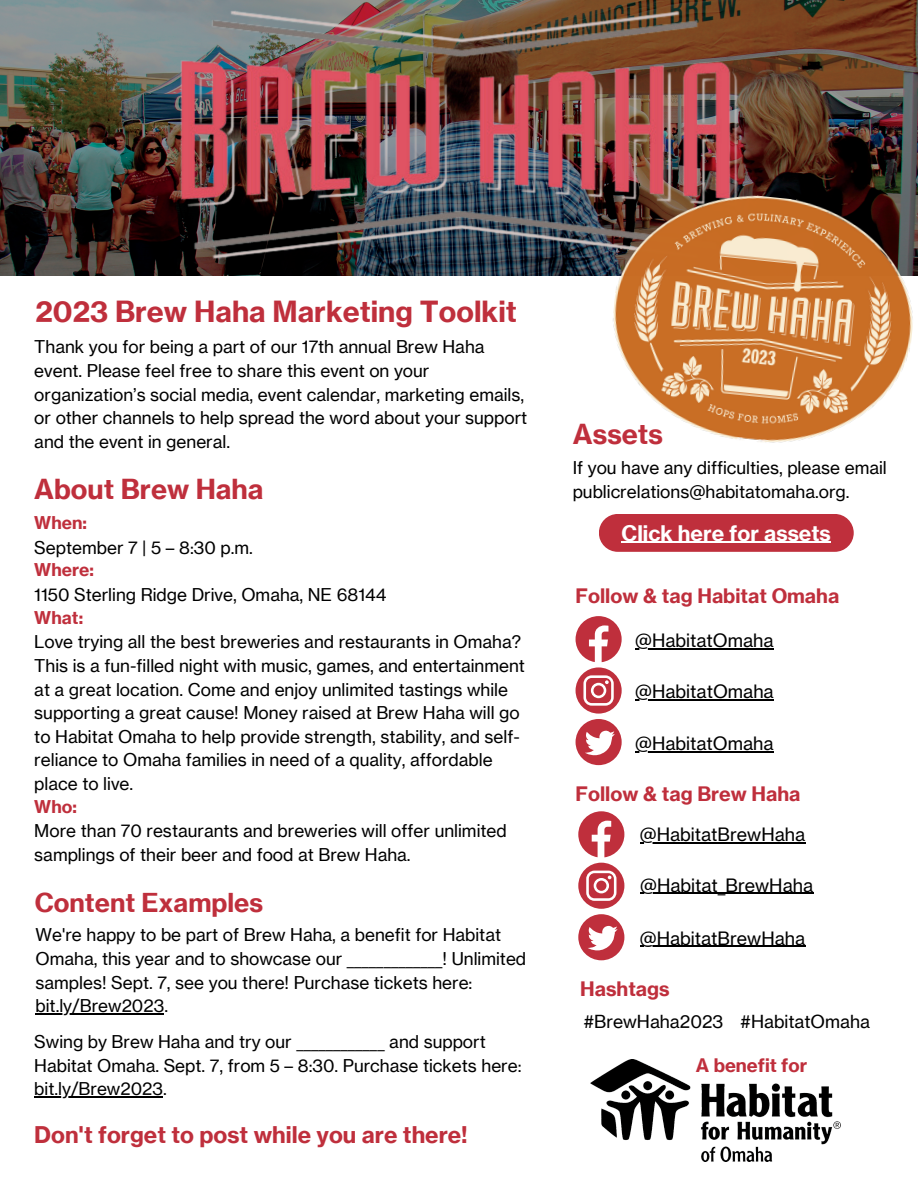
<style>
.page{position:relative;width:918px;height:1188px;background:#fff}
.page>*{position:absolute;margin:0;border:0;box-sizing:border-box;transform-origin:0 0}
.t1{font:28.5px "N Haas Grotesk TX Pro 75 Bd";color:#bf2f3c}
.t2{font:27px "N Haas Grotesk TX Pro 75 Bd";color:#bf2f3c}
.t3{font:25.5px "N Haas Grotesk TX Pro 75 Bd";color:#bf2f3c}
.t4{font:22.5px "N Haas Grotesk TX Pro 75 Bd";color:#bf2f3c}
.t5{font:21px "N Haas Grotesk TX Pro 75 Bd";color:#fff}
.t6{font:19.5px "N Haas Grotesk TX Pro 75 Bd";color:#bf2f3c}
.t7{font:18.3px "N Haas Grotesk TX Pro 75 Bd";color:#bf2f3c}
.t8{font:18px "N Haas Grotesk TX Pro 55 Rg";color:#000}
.t9{font:17.55px "N Haas Grotesk TX Pro 55 Rg";color:#000}
.t10{font:17.25px/23.7px "N Haas Grotesk TX Pro 55 Rg";color:#000}
.t11{font:17.25px "N Haas Grotesk TX Pro 75 Bd";color:#bf2f3c}
</style>
<div class="page">
<img style="left:0;top:0;width:918px;height:276px">
<img style="left:602px;top:182px;width:316px;height:261px">
<svg style="left:576px;top:616px;width:46px;height:149px"></svg>
<svg style="left:578px;top:811px;width:46px;height:46px"></svg>
<svg style="left:578px;top:863px;width:46px;height:97px"></svg>
<img style="left:590px;top:1060px;width:250px;height:101px">
<div style="left:599px;top:514px;width:255px;height:38px;background:#bf2f3c;border-radius:19px"></div>
<hr style="left:622px;top:542px;width:209px;height:1px;background:#fff">
<hr style="left:36px;top:1013px;width:128px;height:2px;background:#000">
<hr style="left:34px;top:1096px;width:129px;height:2px;background:#000">
<hr style="left:635px;top:648px;width:139px;height:1px;background:#000">
<hr style="left:635px;top:700px;width:139px;height:1px;background:#000">
<hr style="left:635px;top:751px;width:139px;height:1px;background:#000">
<hr style="left:640px;top:842px;width:165px;height:1px;background:#000">
<hr style="left:640px;top:893px;width:173px;height:1px;background:#000">
<hr style="left:640px;top:946px;width:165px;height:1px;background:#000">
<p class="t1" style="left:36px;top:294px;width:483px">2023 Brew Haha Marketing Toolkit</p>
<p class="t10" style="left:34px;top:335px;width:494px">Thank you for being a part of our 17th annual Brew Haha event. Please feel free to share this event on your organization’s social media, event calendar, marketing emails, or other channels to help spread the word about your support and the event in general.</p>
<p class="t2" style="left:34px;top:472px;width:231px">About Brew Haha</p>
<p class="t11" style="left:34px;top:512px;width:54px">When:</p>
<p class="t10" style="left:34px;top:536px;width:220px">September 7 | 5 – 8:30 p.m.</p>
<p class="t11" style="left:34px;top:559px;width:61px">Where:</p>
<p class="t10" style="left:34px;top:583px;width:354px">1150 Sterling Ridge Drive, Omaha, NE 68144</p>
<p class="t11" style="left:34px;top:606px;width:50px">What:</p>
<p class="t10" style="left:34px;top:630px;width:492px">Love trying all the best breweries and restaurants in Omaha?<br>This is a fun-filled night with music, games, and entertainment at a great location. Come and enjoy unlimited tastings while supporting a great cause! Money raised at Brew Haha will go to Habitat Omaha to help provide strength, stability, and self&shy;reliance to Omaha families in need of a quality, affordable place to live.</p>
<p class="t11" style="left:34px;top:795px;width:44px">Who:</p>
<p class="t10" style="left:34px;top:819px;width:474px">More than 70 restaurants and breweries will offer unlimited samplings of their beer and food at Brew Haha.</p>
<p class="t3" style="left:35px;top:887px;width:230px">Content Examples</p>
<p class="t10" style="left:36px;top:923px;width:492px">We're happy to be part of Brew Haha, a benefit for Habitat Omaha, this year and to showcase our _____________! Unlimited samples! Sept. 7, see you there! Purchase tickets here: bit.ly/Brew2023.</p>
<p class="t10" style="left:34px;top:1030px;width:489px">Swing by Brew Haha and try our ____________ and support<br>Habitat Omaha. Sept. 7, from 5 – 8:30. Purchase tickets here: bit.ly/Brew2023.</p>
<p class="t4" style="left:34px;top:1121px;width:435px">Don't forget to post while you are there!</p>
<p class="t2" style="left:573px;top:417px;width:92px">Assets</p>
<p class="t10" style="left:573px;top:456px;width:316px">If you have any difficulties, please email publicrelations@habitatomaha.org.</p>
<p class="t5" style="left:622px;top:520px;width:211px">Click here for assets</p>
<p class="t6" style="left:576px;top:584px;width:265px">Follow &amp; tag Habitat Omaha</p>
<p class="t8" style="left:635px;top:629px;width:140px">@HabitatOmaha</p>
<p class="t8" style="left:635px;top:681px;width:140px">@HabitatOmaha</p>
<p class="t8" style="left:635px;top:732px;width:140px">@HabitatOmaha</p>
<p class="t6" style="left:576px;top:781px;width:227px">Follow &amp; tag Brew Haha</p>
<p class="t8" style="left:640px;top:824px;width:167px">@HabitatBrewHaha</p>
<p class="t8" style="left:640px;top:874px;width:175px">@Habitat_BrewHaha</p>
<p class="t8" style="left:640px;top:927px;width:167px">@HabitatBrewHaha</p>
<p class="t6" style="left:580px;top:976px;width:91px">Hashtags</p>
<p class="t9" style="left:583px;top:1011px;width:142px">#BrewHaha2023</p>
<p class="t9" style="left:740px;top:1011px;width:131px">#HabitatOmaha</p>
<p class="t7" style="left:696px;top:1054px;width:113px">A benefit for</p>
</div>
